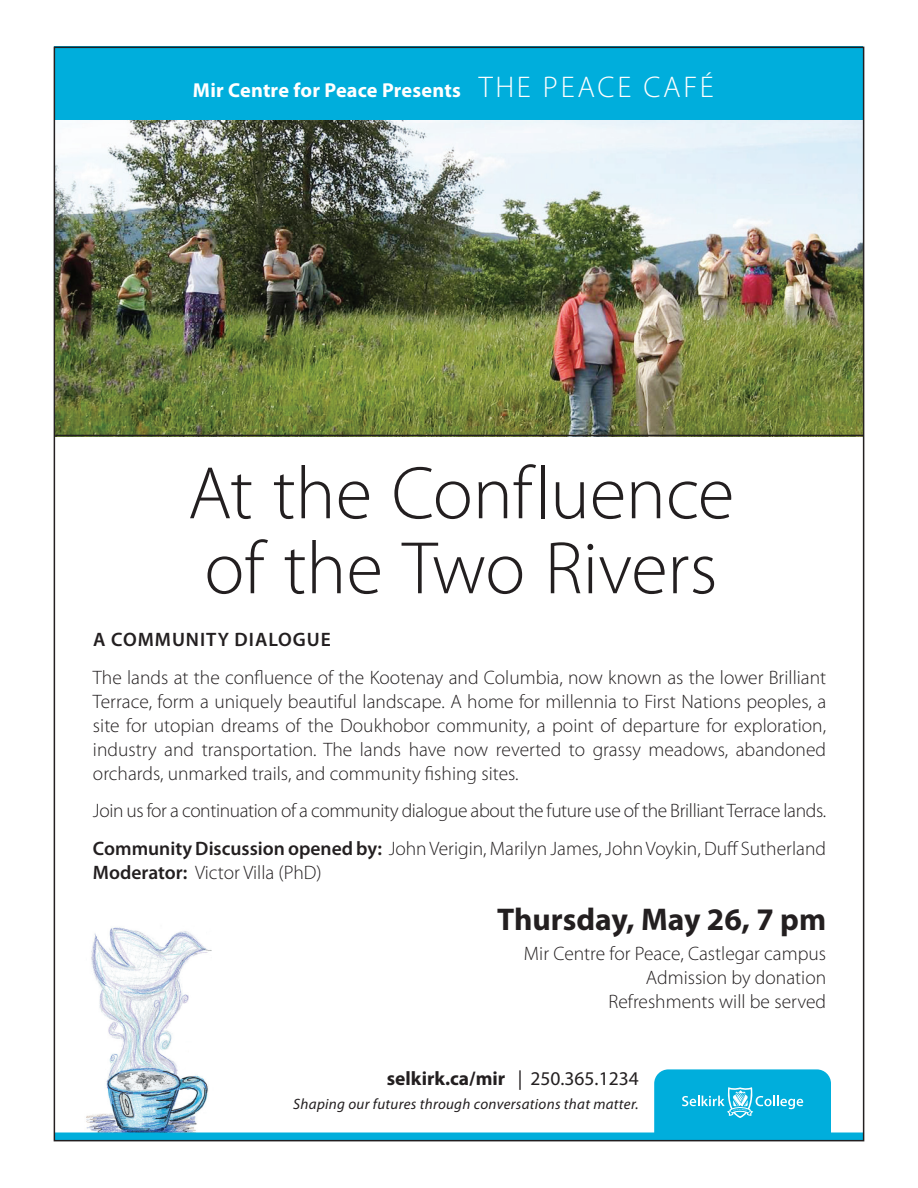
<style>
.page{position:relative;width:918px;height:1188px;background:#fff}
.page>*{position:absolute;margin:0;border:0;box-sizing:border-box;transform-origin:0 0}
.t1{font:300 75px/75px "Myriad Pro";color:#231f20}
.t2{font:700 31.5px "Myriad Pro";color:#231f20}
.t3{font:700 20.25px "Myriad Pro";letter-spacing:.01em;color:#fff}
.t4{font:300 19.5px/24px "Myriad Pro";color:#231f20;text-align:justify}
.t5{font:300 19.5px/37.5px "Myriad Pro";letter-spacing:-.02em;color:#231f20}
.t6{font:700 19.5px "Myriad Pro";color:#231f20}
.t7{font:600 19.5px "Myriad Pro";letter-spacing:.05em;color:#231f20}
.t8{font:italic 15px "Myriad Pro";letter-spacing:.02em;color:#231f20}
.s1{font-weight:300;font-size:30px}
.s2{font-weight:600}
.s3{font-weight:400}
</style>
<div class="page">
<div style="left:55px;top:46px;width:808px;height:76px;background:#00aedc"></div>
<img style="left:86px;top:927px;width:126px;height:205px">
<svg style="left:654px;top:1069px;width:177px;height:63px;background:#13b4de"></svg>
<div style="left:54px;top:1132px;width:810px;height:8px;background:#00aedc"></div>
<img style="left:57px;top:120px;width:804px;height:315px">
<hr style="left:55px;top:435px;width:809px;height:1px;background:#231f20">
<p class="t3" style="left:193px;top:77px;width:523px">Mir Centre for Peace Presents <span class="s1">The Peace Café</span></p>
<h1 class="t1" style="left:188px;top:455px;width:548px">At the Confluence of the Two Rivers</h1>
<p class="t7" style="left:93px;top:627px;width:239px">A Community Dialogue</p>
<p class="t4" style="left:93px;top:665px;width:735px">The lands at the confluence of the Kootenay and Columbia, now known as the lower Brilliant Terrace, form a uniquely beautiful landscape. A home for millennia to First Nations peoples, a site for utopian dreams of the Doukhobor community, a point of departure for exploration, industry and transportation. The lands have now reverted to grassy meadows, abandoned orchards, unmarked trails, and community fishing sites.</p>
<p class="t5" style="left:93px;top:792px;width:735px">Join us for a continuation of a community dialogue about the future use of the Brilliant Terrace lands.<br><span class="s2">Community Discussion opened by:</span> John Verigin, Marilyn James, John Voykin, Duff Sutherland</p>
<p class="t4" style="left:93px;top:860px;width:230px"><span class="s2">Moderator:</span> Victor Villa (PhD)</p>
<h2 class="t2" style="left:497px;top:898px;width:331px">Thursday, May 26, 7 pm</h2>
<p class="t4" style="left:524px;top:942px;width:304px;text-align:right">Mir Centre for Peace, Castlegar campus<br>Admission by donation<br>Refreshments will be served</p>
<p class="t6" style="left:387px;top:1066px;width:253px">selkirk.ca/mir <span class="s3">| 250.365.1234</span></p>
<p class="t8" style="left:293px;top:1095px;width:347px">Shaping our futures through conversations that matter.</p>
</div>
